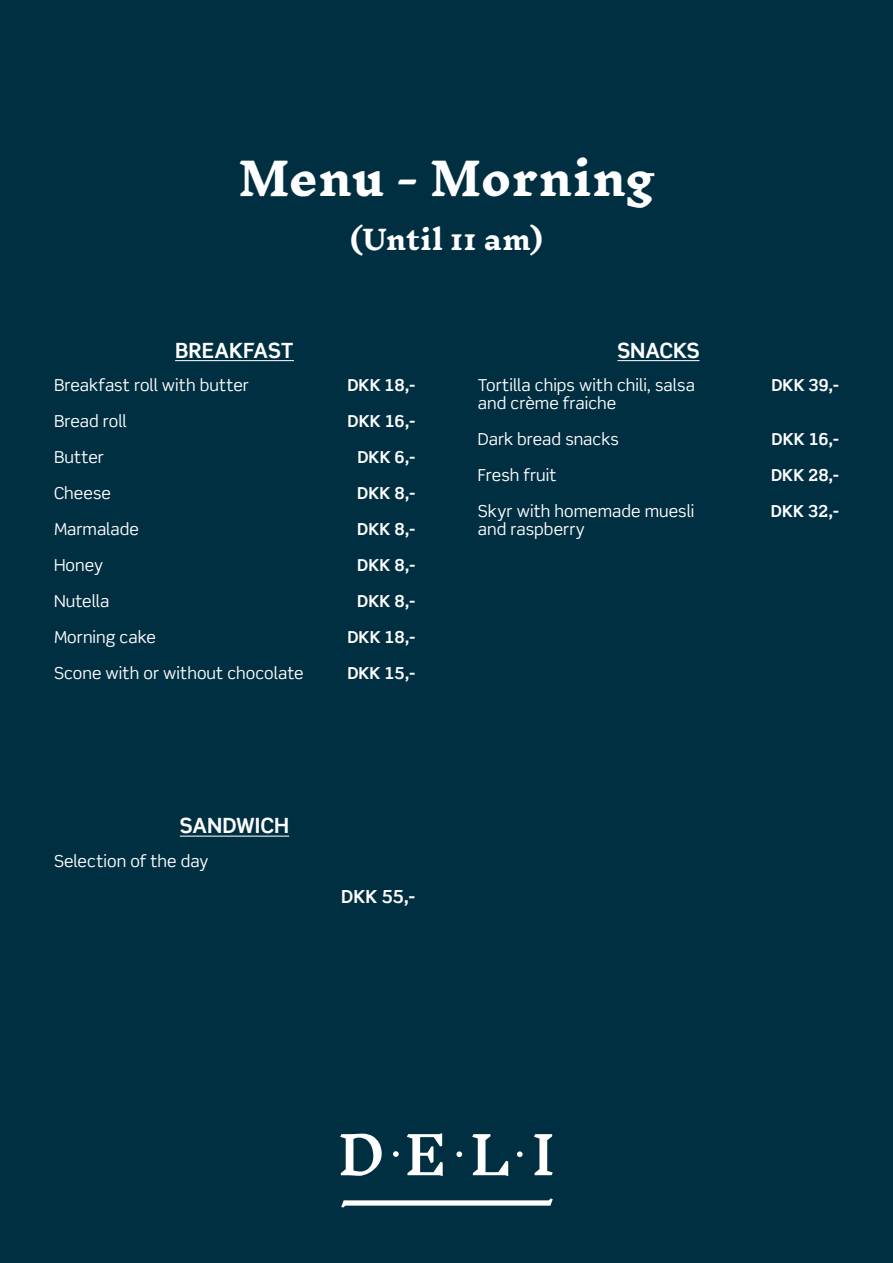
<style>
.page{position:relative;width:893px;height:1263px;background:#002f42}
.page>*{position:absolute;margin:0;border:0;box-sizing:border-box;transform-origin:0 0}
.t1{font:700 45px "Inknut Antiqua";color:#fff}
.t2{font:700 27px "Inknut Antiqua";letter-spacing:.015em;color:#fff}
.t3{font:700 21px "Scene Pro";color:#fff}
.t4{font:700 18px "Scene Pro";color:#fff}
.t5{font:16.5px "Scene Pro";color:#fff}
.t6{font:700 16.5px "Scene Pro";letter-spacing:.005em;color:#fff}
</style>
<div class="page">
<svg style="left:340px;top:1133px;width:42px;height:43px"></svg>
<svg style="left:407px;top:1133px;width:36px;height:43px"></svg>
<svg style="left:472px;top:1134px;width:36px;height:42px"></svg>
<svg style="left:534px;top:1134px;width:19px;height:41px"></svg>
<svg style="left:393px;top:1151px;width:6px;height:6px"></svg>
<svg style="left:456px;top:1151px;width:6px;height:6px"></svg>
<svg style="left:517px;top:1151px;width:6px;height:6px"></svg>
<svg style="left:341px;top:1198px;width:212px;height:9px"></svg>
<hr style="left:175px;top:360px;width:119px;height:1px;background:#fff">
<hr style="left:180px;top:836px;width:109px;height:1px;background:#fff">
<hr style="left:617px;top:360px;width:82px;height:1px;background:#fff">
<p class="t1" style="left:238px;top:154px;width:418px">Menu - Morning</p>
<p class="t2" style="left:350px;top:225px;width:195px">(Until 11 am)</p>
<p class="t3" style="left:175px;top:337px;width:120px">BREAKFAST</p>
<p class="t5" style="left:54px;top:375px;width:196px">Breakfast roll with butter</p>
<p class="t5" style="left:54px;top:411px;width:74px">Bread roll</p>
<p class="t5" style="left:54px;top:447px;width:51px">Butter</p>
<p class="t5" style="left:54px;top:483px;width:59px">Cheese</p>
<p class="t5" style="left:54px;top:519px;width:87px">Marmalade</p>
<p class="t5" style="left:54px;top:555px;width:51px">Honey</p>
<p class="t5" style="left:54px;top:591px;width:57px">Nutella</p>
<p class="t5" style="left:54px;top:627px;width:104px">Morning cake</p>
<p class="t5" style="left:54px;top:663px;width:251px">Scone with or without chocolate</p>
<p class="t6" style="left:347px;top:375px;width:69px">DKK 18,-</p>
<p class="t6" style="left:348px;top:411px;width:69px">DKK 16,-</p>
<p class="t6" style="left:357px;top:447px;width:59px">DKK 6,-</p>
<p class="t6" style="left:357px;top:483px;width:59px">DKK 8,-</p>
<p class="t6" style="left:357px;top:519px;width:59px">DKK 8,-</p>
<p class="t6" style="left:357px;top:555px;width:59px">DKK 8,-</p>
<p class="t6" style="left:357px;top:591px;width:59px">DKK 8,-</p>
<p class="t6" style="left:347px;top:627px;width:69px">DKK 18,-</p>
<p class="t6" style="left:347px;top:663px;width:69px">DKK 15,-</p>
<p class="t3" style="left:180px;top:813px;width:111px">SANDWICH</p>
<p class="t5" style="left:54px;top:850px;width:156px">Selection of the day</p>
<p class="t4" style="left:341px;top:885px;width:75px">DKK 55,-</p>
<p class="t3" style="left:617px;top:337px;width:84px">SNACKS</p>
<p class="t5" style="left:478px;top:375px;width:219px">Tortilla chips with chili, salsa</p>
<p class="t5" style="left:478px;top:393px;width:140px">and crème fraiche</p>
<p class="t5" style="left:478px;top:429px;width:142px">Dark bread snacks</p>
<p class="t5" style="left:478px;top:465px;width:80px">Fresh fruit</p>
<p class="t5" style="left:478px;top:501px;width:218px">Skyr with homemade muesli</p>
<p class="t5" style="left:478px;top:519px;width:108px">and raspberry</p>
<p class="t6" style="left:771px;top:375px;width:69px">DKK 39,-</p>
<p class="t6" style="left:772px;top:429px;width:69px">DKK 16,-</p>
<p class="t6" style="left:771px;top:465px;width:69px">DKK 28,-</p>
<p class="t6" style="left:771px;top:501px;width:69px">DKK 32,-</p>
</div>
